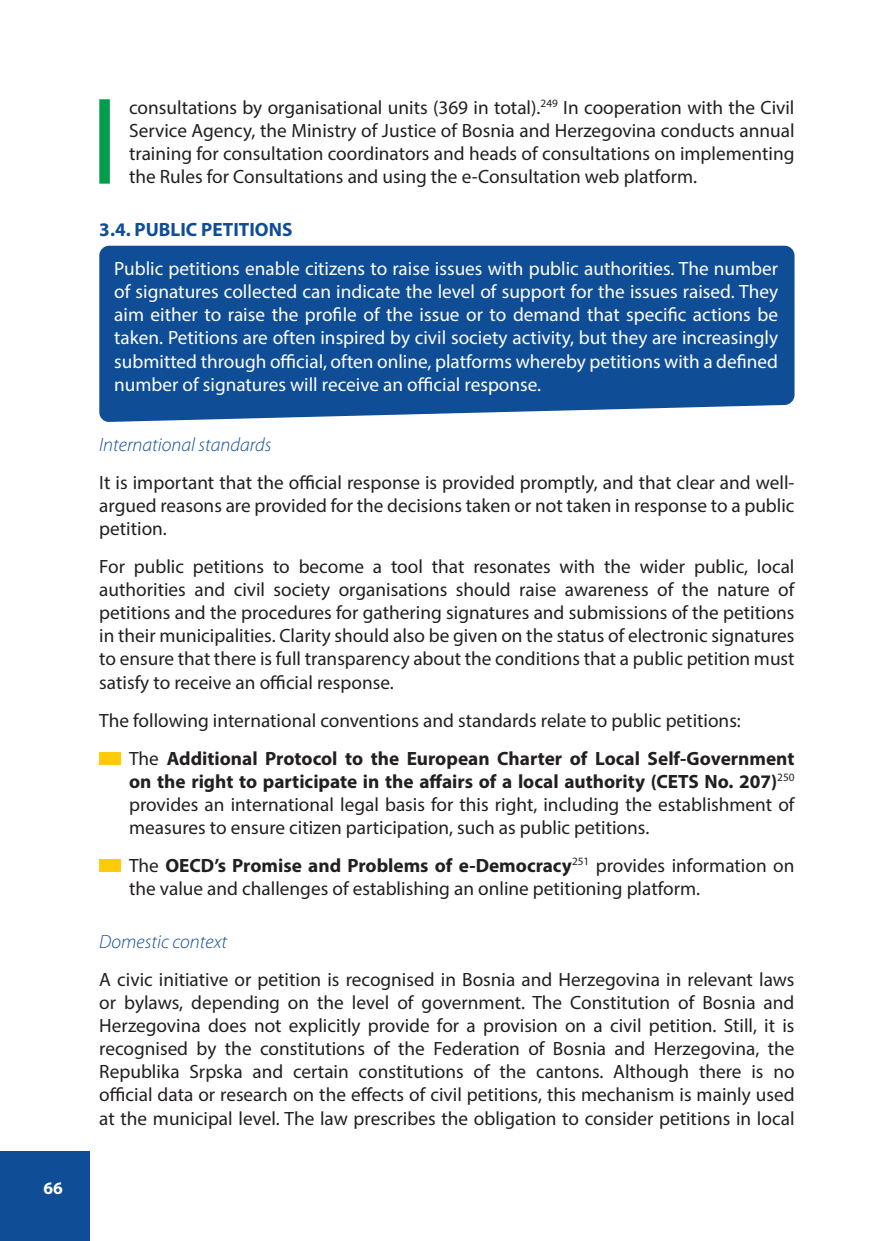
<style>
.page{position:relative;width:874px;height:1241px;background:#fff}
.page>*{position:absolute;margin:0;border:0;box-sizing:border-box;transform-origin:0 0}
.Main_text{font:19.25px/23.1px "Myriad Pro";color:#231f20;text-align:justify}
.Main_text-2{font:19.25px/23.1px "Myriad Pro";color:#fff;text-align:justify}
.Naslov_italic{font:italic 300 19.25px "Myriad Pro";color:#0f4d96}
.mali_naslov{font:700 19.25px "Myriad Pro";color:#0f4d96}
.t1{font:700 17.5px "Myriad Pro";color:#fff}
.s1{font-weight:700}
</style>
<div class="page">
<div style="left:0;top:1151px;width:89px;height:89px;background:#0f4d96"></div>
<div style="left:99px;top:752px;width:22px;height:12px;background:#feca0a"></div>
<div style="left:99px;top:246px;width:695px;height:176px;background:#0f4d96"></div>
<div style="left:99px;top:99px;width:11px;height:85px;background:#009d4a"></div>
<div style="left:99px;top:858px;width:22px;height:13px;background:#feca0a"></div>
<p class="t1" style="left:43px;top:1175px;width:21px">66</p>
<p class="Main_text" style="left:129px;top:95px;width:666px">consultations by organisational units (369 in total).<sup>249</sup> In cooperation with the Civil Service Agency, the Ministry of Justice of Bosnia and Herzegovina conducts annual training for consultation coordinators and heads of consultations on implementing the Rules for Consultations and using the e-Consultation web platform.</p>
<p class="mali_naslov" style="left:99px;top:217px;width:194px">3.4. PUBLIC PETITIONS</p>
<p class="Main_text-2" style="left:114px;top:257px;width:665px">Public petitions enable citizens to raise issues with public authorities. The number of signatures collected can indicate the level of support for the issues raised. They aim either to raise the profile of the issue or to demand that specific actions be taken. Petitions are often inspired by civil society activity, but they are increasingly submitted through official, often online, platforms whereby petitions with a defined number of signatures will receive an official response.</p>
<p class="Naslov_italic" style="left:99px;top:434px;width:174px">International standards</p>
<p class="Main_text" style="left:99px;top:470px;width:696px">It is important that the official response is provided promptly, and that clear and well&shy;argued reasons are provided for the decisions taken or not taken in response to a public petition.</p>
<p class="Main_text" style="left:99px;top:554px;width:696px">For public petitions to become a tool that resonates with the wider public, local authorities and civil society organisations should raise awareness of the nature of petitions and the procedures for gathering signatures and submissions of the petitions in their municipalities. Clarity should also be given on the status of electronic signatures to ensure that there is full transparency about the conditions that a public petition must satisfy to receive an official response.</p>
<p class="Main_text" style="left:99px;top:708px;width:642px">The following international conventions and standards relate to public petitions:</p>
<p class="Main_text" style="left:129px;top:746px;width:666px">The <span class="s1">Additional Protocol to the European Charter of Local Self-Government on the right to participate in the affairs of a local authority (CETS No. 207)</span><sup>250 </sup>provides an international legal basis for this right, including the establishment of measures to ensure citizen participation, such as public petitions.</p>
<p class="Main_text" style="left:129px;top:853px;width:666px">The <span class="s1">OECD’s Promise and Problems of e-Democracy</span><sup>251</sup> provides information on the value and challenges of establishing an online petitioning platform.</p>
<p class="Naslov_italic" style="left:99px;top:931px;width:129px">Domestic context</p>
<p class="Main_text" style="left:99px;top:967px;width:696px">A civic initiative or petition is recognised in Bosnia and Herzegovina in relevant laws or bylaws, depending on the level of government. The Constitution of Bosnia and Herzegovina does not explicitly provide for a provision on a civil petition. Still, it is recognised by the constitutions of the Federation of Bosnia and Herzegovina, the Republika Srpska and certain constitutions of the cantons. Although there is no official data or research on the effects of civil petitions, this mechanism is mainly used at the municipal level. The law prescribes the obligation to consider petitions in local</p>
</div>
